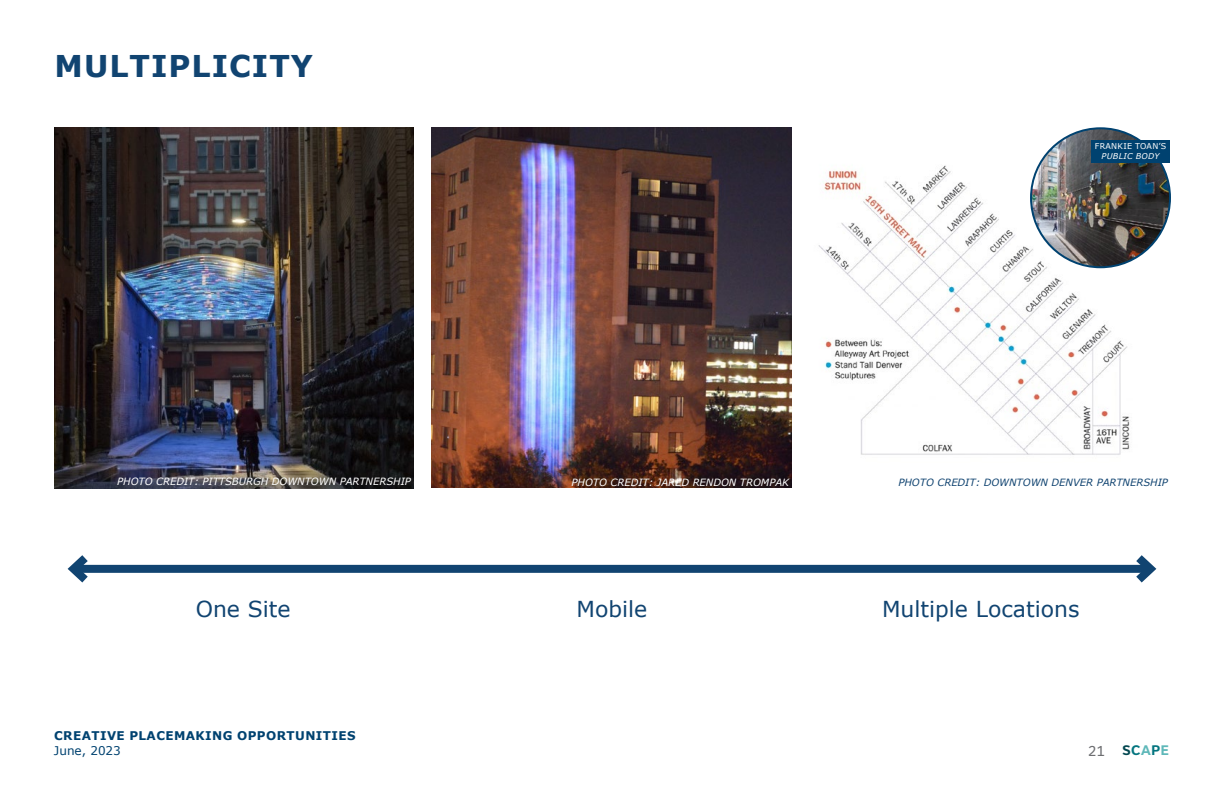
<style>
.page{position:relative;width:1224px;height:792px;background:#fff}
.page>*{position:absolute;margin:0;border:0;box-sizing:border-box;transform-origin:0 0}
.t1{font:700 30px "Verdana";letter-spacing:.035em;color:#114471}
.t2{font:22px "Verdana";color:#114471}
.t3{font:15px "Clearview Text";color:#6d6e71}
.t4{font:700 12px "Verdana";letter-spacing:.035em;color:#004270}
.t5{font:12px "Verdana";color:#004270}
.t6{font:italic 10px "Verdana";color:#fff}
.t7{font:italic 10px "Verdana";color:#114471}
.t8{font:8px "Verdana";letter-spacing:.035em;color:#fff}
.t9{font:italic 8px "Verdana";letter-spacing:.035em;color:#fff}
.s1{font-weight:700;font-size:14.5px;color:#044851}
.s2{font-weight:700;font-size:14.5px;color:#04757f}
.s3{font-weight:700;font-size:14.5px;color:#5eb8b9}
</style>
<div class="page">
<div style="left:73px;top:565px;width:1078px;height:8px;background:#114471"></div>
<svg style="left:67px;top:555px;width:29px;height:28px"></svg>
<svg style="left:1128px;top:555px;width:29px;height:28px"></svg>
<img style="left:818px;top:153px;width:319px;height:302px">
<img style="left:431px;top:128px;width:361px;height:360px">
<img style="left:1031px;top:128px;width:139px;height:139px;border-radius:69px">
<img style="left:54px;top:128px;width:360px;height:360px">
<div style="left:1091px;top:140px;width:79px;height:23px;background:#004270"></div>
<h1 class="t1" style="left:55px;top:45px;width:260px">MULTIPLICITY</h1>
<p class="t8" style="left:1095px;top:141px;width:73px">FRANKIE TOAN’S</p>
<p class="t9" style="left:1102px;top:151px;width:59px">PUBLIC BODY</p>
<p class="t6" style="left:117px;top:474px;width:295px">PHOTO CREDIT: PITTSBURGH DOWNTOWN PARTNERSHIP</p>
<p class="t6" style="left:572px;top:475px;width:219px">PHOTO CREDIT: JARED RENDON TROMPAK</p>
<p class="t7" style="left:898px;top:475px;width:271px">PHOTO CREDIT: DOWNTOWN DENVER PARTNERSHIP</p>
<h2 class="t2" style="left:196px;top:594px;width:96px">One Site</h2>
<h2 class="t2" style="left:577px;top:594px;width:72px">Mobile</h2>
<h2 class="t2" style="left:882px;top:594px;width:199px">Multiple Locations</h2>
<p class="t4" style="left:54px;top:728px;width:303px">CREATIVE PLACEMAKING OPPORTUNITIES</p>
<p class="t5" style="left:54px;top:742px;width:68px">June, 2023</p>
<h3 class="t3" style="left:1088px;top:742px;width:83px">21 <span class="s1">S</span><span class="s2">C</span><span class="s3">A</span><span class="s2">P</span><span class="s3">E</span></h3>
</div>
